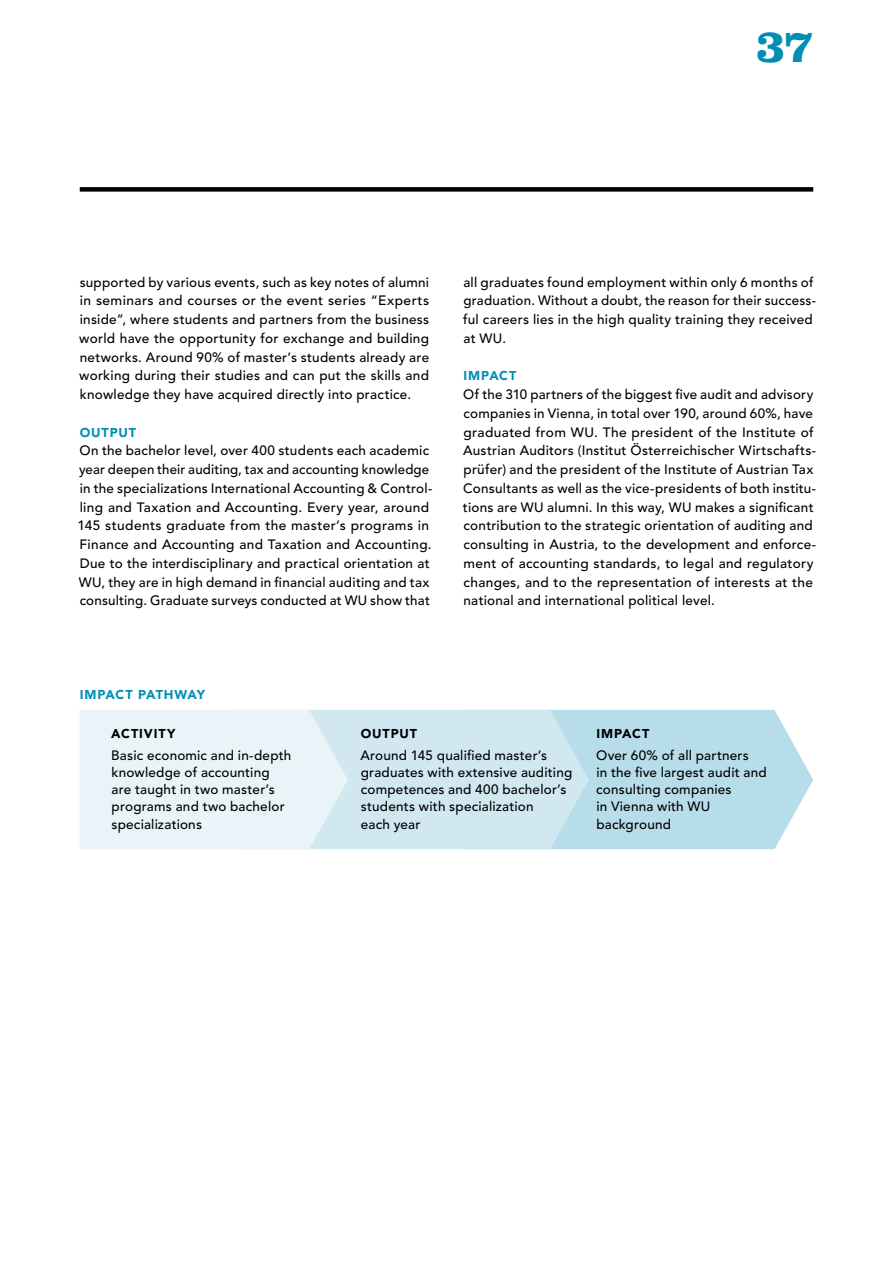
<style>
.page{position:relative;width:893px;height:1263px;background:#fff}
.page>*{position:absolute;margin:0;border:0;box-sizing:border-box;transform-origin:0 0}
.t1{font:700 48px "Clarendon LT Std";color:#008fb3}
.WU17_Copy_EN{font:500 13.5px/18.8px "Avenir LT Std";letter-spacing:.02em;color:#000}
.WU17_Tab_Copy_7_5_EN{font:500 13.5px/17.2px "Avenir LT Std";letter-spacing:.015em;color:#000}
.WU17_Tab_Headline_EN{font:900 12.75px "Avenir LT Std";letter-spacing:.07em;color:#000}
.WU17_Zwiti_1__Versal{font:900 12.75px "Avenir LT Std";letter-spacing:.04em;color:#008fb3}
.WU17_Zwiti_1__Versal-2{font:900 12.75px "Avenir LT Std";letter-spacing:.07em;color:#008fb3}
</style>
<div class="page">
<svg style="left:589px;top:710px;width:224px;height:139px;background:#bddfeb"></svg>
<svg style="left:348px;top:710px;width:241px;height:139px;background:#cee7f0"></svg>
<svg style="left:80px;top:710px;width:268px;height:139px;background:#e6f3f7"></svg>
<div style="left:80px;top:187px;width:733px;height:5px;background:#000"></div>
<h1 class="t1" style="left:756px;top:16px;width:59px">37</h1>
<p class="WU17_Copy_EN" style="left:79px;top:273px;width:351px;text-align:justify">supported by various events, such as key notes of alumni in seminars and courses or the event series “Experts inside”, where students and partners from the business world have the opportunity for exchange and building networks. Around 90% of master’s students already are working during their studies and can put the skills and knowledge they have acquired directly into practice.</p>
<p class="WU17_Zwiti_1__Versal-2" style="left:80px;top:424px;width:58px">OUTPUT</p>
<p class="WU17_Copy_EN" style="left:78px;top:442px;width:356px">On the bachelor level, over 400 students each academic year deepen their auditing, tax and accounting knowledge in the specializations International Accounting &amp; Control&shy;ling and Taxation and Accounting. Every year, around 145 students graduate from the master’s programs in Finance and Accounting and Taxation and Accounting.<br>Due to the interdisciplinary and practical orientation at WU, they are in high demand in financial auditing and tax consulting. Graduate surveys conducted at WU show that</p>
<p class="WU17_Copy_EN" style="left:463px;top:273px;width:354px">all graduates found employment within only 6 months of graduation. Without a doubt, the reason for their success&shy;ful careers lies in the high quality training they received at WU.</p>
<p class="WU17_Zwiti_1__Versal-2" style="left:463px;top:368px;width:54px">IMPACT</p>
<p class="WU17_Copy_EN" style="left:463px;top:385px;width:355px">Of the 310 partners of the biggest five audit and advisory companies in Vienna, in total over 190, around 60%, have graduated from WU. The president of the Institute of Austrian Auditors (Institut Österreichischer Wirtschafts&shy;prüfer) and the president of the Institute of Austrian Tax Consultants as well as the vice-presidents of both institu&shy;tions are WU alumni. In this way, WU makes a significant contribution to the strategic orientation of auditing and consulting in Austria, to the development and enforce&shy;ment of accounting standards, to legal and regulatory changes, and to the representation of interests at the national and international political level.</p>
<p class="WU17_Zwiti_1__Versal" style="left:80px;top:687px;width:127px">IMPACT PATHWAY</p>
<p class="WU17_Tab_Headline_EN" style="left:111px;top:726px;width:66px">ACTIVITY</p>
<p class="WU17_Tab_Copy_7_5_EN" style="left:111px;top:747px;width:182px">Basic economic and in-depth knowledge of accounting are taught in two master’s programs and two bachelor specializations</p>
<p class="WU17_Tab_Headline_EN" style="left:361px;top:726px;width:58px">OUTPUT</p>
<p class="WU17_Tab_Copy_7_5_EN" style="left:360px;top:747px;width:213px">Around 145 qualified master’s graduates with extensive auditing competences and 400 bachelor’s students with specialization<br>each year</p>
<p class="WU17_Tab_Headline_EN" style="left:596px;top:726px;width:54px">IMPACT</p>
<p class="WU17_Tab_Copy_7_5_EN" style="left:596px;top:747px;width:172px">Over 60% of all partners<br>in the five largest audit and consulting companies<br>in Vienna with WU background</p>
</div>
